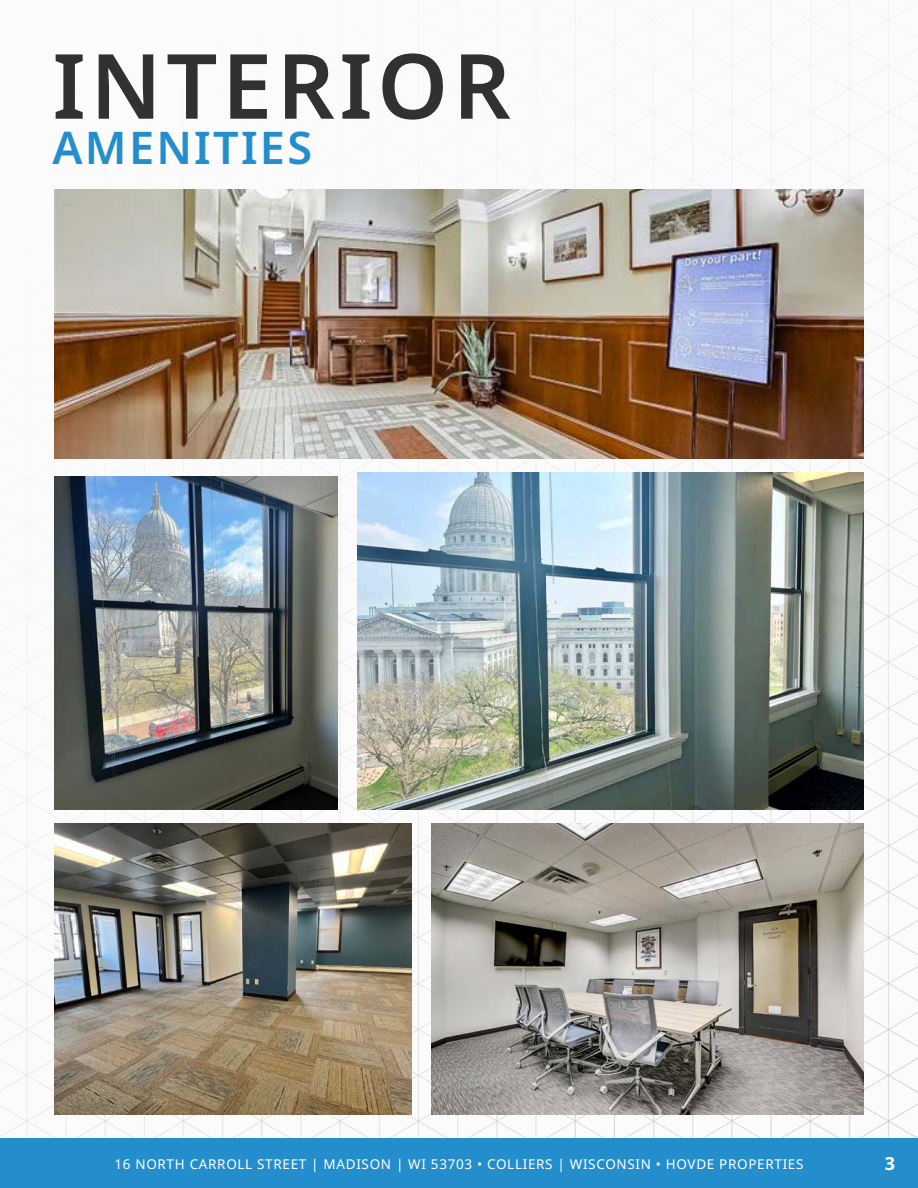
<style>
.page{position:relative;width:918px;height:1188px;background:#fff}
.page>*{position:absolute;margin:0;border:0;box-sizing:border-box;transform-origin:0 0}
.t1{font:600 90px "Noto Sans";letter-spacing:.05em;color:#323031}
.t2{font:600 45px "Noto Sans";letter-spacing:.05em;color:#248ecd}
.t3{font:700 18px "Noto Sans";color:#fff}
.t4{font:13.5px "Noto Sans";letter-spacing:.05em;color:#fff}
</style>
<div class="page">
<img style="left:0;top:0;width:918px;height:1138px">
<div style="left:0;top:1138px;width:918px;height:50px;background:#248ecd"></div>
<img style="left:54px;top:824px;width:357px;height:290px">
<img style="left:54px;top:189px;width:810px;height:270px">
<img style="left:432px;top:824px;width:431px;height:290px">
<img style="left:54px;top:476px;width:284px;height:334px">
<img style="left:357px;top:472px;width:507px;height:338px">
<p class="t1" style="left:52px;top:23px;width:460px">INTERIOR</p>
<p class="t2" style="left:52px;top:116px;width:261px">AMENITIES</p>
<p class="t4" style="left:114px;top:1155px;width:691px">16 NORTH CARROLL STREET | MADISON | WI 53703 • COLLIERS | WISCONSIN • HOVDE PROPERTIES</p>
<h3 class="t3" style="left:885px;top:1151px;width:12px">3</h3>
</div>
